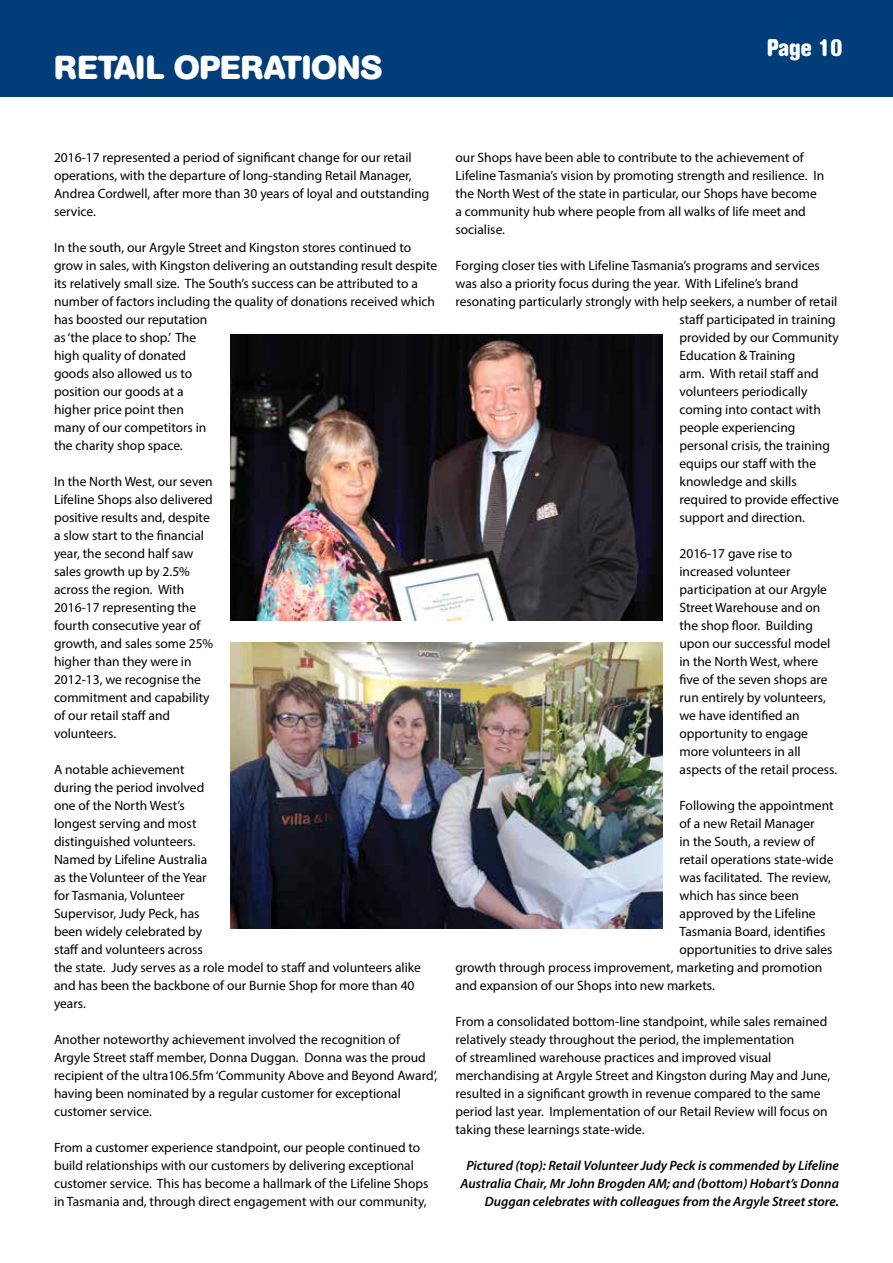
<style>
.page{position:relative;width:893px;height:1263px;background:#fff}
.page>*{position:absolute;margin:0;border:0;box-sizing:border-box;transform-origin:0 0}
.t1{font:700 33px "AG Book Rounded BQ";color:#fff}
.t2{font:700 condensed 24px "AG Book Rounded BQ";color:#fff}
.t3{font:13.5px/18px "Myriad Pro";color:#000}
.t4{font:italic 600 13.5px/18px "Myriad Pro";color:#000;text-align:right}
</style>
<div class="page">
<div style="left:0;top:0;width:893px;height:97px;background:#003d79"></div>
<img style="left:230px;top:642px;width:432px;height:286px">
<img style="left:230px;top:335px;width:432px;height:286px">
<h1 class="t1" style="left:54px;top:48px;width:330px">RETAIL OPERATIONS</h1>
<h2 class="t2" style="left:767px;top:34px;width:78px">Page 10</h2>
<p class="t3" style="left:54px;top:148px;width:377px">2016-17 represented a period of significant change for our retail operations, with the departure of long-standing Retail Manager, Andrea Cordwell, after more than 30 years of loyal and outstanding service.</p>
<p class="t3" style="left:54px;top:238px;width:385px">In the south, our Argyle Street and Kingston stores continued to grow in sales, with Kingston delivering an outstanding result despite its relatively small size. The South’s success can be attributed to a number of factors including the quality of donations received which has boosted our reputation<br>as ‘the place to shop.’ The<br>high quality of donated<br>goods also allowed us to<br>position our goods at a<br>higher price point then<br>many of our competitors in<br>the charity shop space.</p>
<p class="t3" style="left:54px;top:472px;width:161px">In the North West, our seven<br>Lifeline Shops also delivered positive results and, despite a slow start to the financial year, the second half saw sales growth up by 2.5% across the region. With<br>2016-17 representing the fourth consecutive year of growth, and sales some 25% higher than they were in<br>2012-13, we recognise the commitment and capability of our retail staff and volunteers.</p>
<p class="t3" style="left:54px;top:760px;width:369px">A notable achievement<br>during the period involved<br>one of the North West’s<br>longest serving and most<br>distinguished volunteers.<br>Named by Lifeline Australia<br>as the Volunteer of the Year<br>for Tasmania, Volunteer<br>Supervisor, Judy Peck, has<br>been widely celebrated by<br>staff and volunteers across<br>the state. Judy serves as a role model to staff and volunteers alike and has been the backbone of our Burnie Shop for more than 40 years.</p>
<p class="t3" style="left:54px;top:1030px;width:385px">Another noteworthy achievement involved the recognition of Argyle Street staff member, Donna Duggan. Donna was the proud recipient of the ultra106.5fm ‘Community Above and Beyond Award’, having been nominated by a regular customer for exceptional customer service.</p>
<p class="t3" style="left:54px;top:1138px;width:376px">From a customer experience standpoint, our people continued to build relationships with our customers by delivering exceptional customer service. This has become a hallmark of the Lifeline Shops in Tasmania and, through direct engagement with our community,</p>
<p class="t3" style="left:455px;top:148px;width:370px">our Shops have been able to contribute to the achievement of Lifeline Tasmania’s vision by promoting strength and resilience. In the North West of the state in particular, our Shops have become a community hub where people from all walks of life meet and socialise.</p>
<p class="t3" style="left:455px;top:256px;width:366px">Forging closer ties with Lifeline Tasmania’s programs and services</p>
<p class="t3" style="left:455px;top:274px;width:344px">was also a priority focus during the year. With Lifeline’s brand</p>
<p class="t3" style="left:455px;top:292px;width:383px">resonating particularly strongly with help seekers, a number of retail</p>
<p class="t3" style="left:679px;top:310px;width:158px">staff participated in training</p>
<p class="t3" style="left:679px;top:328px;width:161px">provided by our Community</p>
<p class="t3" style="left:679px;top:346px;width:117px">Education &amp; Training</p>
<p class="t3" style="left:679px;top:364px;width:141px">arm. With retail staff and</p>
<p class="t3" style="left:679px;top:382px;width:129px">volunteers periodically</p>
<p class="t3" style="left:679px;top:400px;width:143px">coming into contact with</p>
<p class="t3" style="left:679px;top:418px;width:117px">people experiencing</p>
<p class="t3" style="left:679px;top:436px;width:152px">personal crisis, the training</p>
<p class="t3" style="left:679px;top:454px;width:138px">equips our staff with the</p>
<p class="t3" style="left:679px;top:472px;width:119px">knowledge and skills</p>
<p class="t3" style="left:679px;top:490px;width:161px">required to provide effective</p>
<p class="t3" style="left:679px;top:508px;width:127px">support and direction.</p>
<p class="t3" style="left:679px;top:544px;width:159px">2016-17 gave rise to increased volunteer participation at our Argyle<br>Street Warehouse and on the shop floor. Building upon our successful model in the North West, where five of the seven shops are run entirely by volunteers, we have identified an opportunity to engage more volunteers in all aspects of the retail process.</p>
<p class="t3" style="left:679px;top:796px;width:156px">Following the appointment</p>
<p class="t3" style="left:679px;top:814px;width:137px">of a new Retail Manager</p>
<p class="t3" style="left:679px;top:832px;width:137px">in the South, a review of</p>
<p class="t3" style="left:679px;top:850px;width:155px">retail operations state-wide</p>
<p class="t3" style="left:679px;top:868px;width:153px">was facilitated. The review,</p>
<p class="t3" style="left:679px;top:886px;width:121px">which has since been</p>
<p class="t3" style="left:679px;top:904px;width:138px">approved by the Lifeline</p>
<p class="t3" style="left:679px;top:922px;width:147px">Tasmania Board, identifies</p>
<p class="t3" style="left:679px;top:940px;width:155px">opportunities to drive sales</p>
<p class="t3" style="left:455px;top:958px;width:368px">growth through process improvement, marketing and promotion</p>
<p class="t3" style="left:455px;top:976px;width:261px">and expansion of our Shops into new markets.</p>
<p class="t3" style="left:455px;top:1012px;width:376px">From a consolidated bottom-line standpoint, while sales remained relatively steady throughout the period, the implementation<br>of streamlined warehouse practices and improved visual merchandising at Argyle Street and Kingston during May and June, resulted in a significant growth in revenue compared to the same period last year. Implementation of our Retail Review will focus on taking these learnings state-wide.</p>
<p class="t4" style="left:460px;top:1156px;width:380px">Pictured (top): Retail Volunteer Judy Peck is commended by Lifeline<br>Australia Chair, Mr John Brogden AM; and (bottom) Hobart’s Donna<br>Duggan celebrates with colleagues from the Argyle Street store.</p>
</div>
